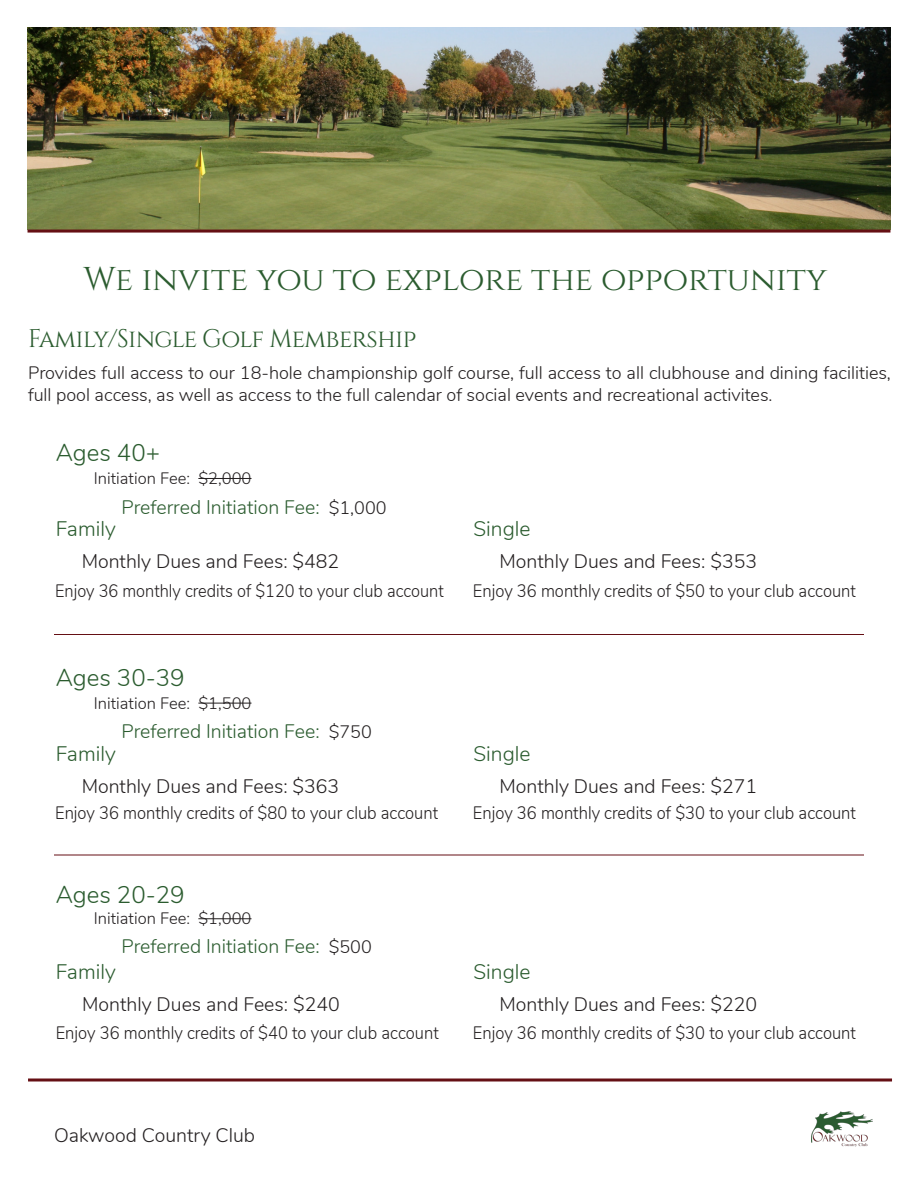
<style>
.page{position:relative;width:918px;height:1188px;background:#fff}
.page>*{position:absolute;margin:0;border:0;box-sizing:border-box;transform-origin:0 0}
.t1{font:33px "Cinzel";color:#2b5c2f}
.t2{font:25.5px "Cinzel";letter-spacing:-.02em;color:#2b5c2f;scale:.96 1}
.t3{font:300 24px "Nunito";color:#2b5c2f}
.t4{font:300 21px "Nunito";color:#2b5c2f}
.t5{font:300 19.5px "Nunito";color:#231f20}
.t6{font:300 19.5px "Nunito";color:#2b5c2f}
.t7{font:300 18px "Nunito";color:#231f20;scale:.92 1}
.t8{font:300 18px/21.6px "Nunito";color:#231f20}
.t9{font:300 18px "Nunito";color:#231f20;scale:.91 1}
.t10{font:300 16.5px "Nunito";color:#231f20}
.s1{font-size:18px;color:#231f20}
</style>
<div class="page">
<svg style="left:28px;top:1078px;width:864px;height:4px;background:#8b4a4e"></svg>
<img style="left:811px;top:1111px;width:62px;height:36px">
<img style="left:28px;top:27px;width:862px;height:203px">
<hr style="left:28px;top:230px;width:862px;height:3px;background:#650f14">
<hr style="left:198px;top:478px;width:54px;height:1px;background:#231f20">
<hr style="left:198px;top:703px;width:54px;height:1px;background:#231f20">
<hr style="left:198px;top:918px;width:54px;height:1px;background:#231f20">
<hr style="left:54px;top:634px;width:810px;height:1px;background:#650f14">
<hr style="left:54px;top:855px;width:810px;height:1px;background:#650f14">
<p class="t1" style="left:84px;top:259px;width:745px">We invite you to explore the opportunity</p>
<p class="t2" style="left:28px;top:324px;width:406px">Family/Single Golf Membership</p>
<p class="t8" style="left:28px;top:361px;width:864px">Provides full access to our 18-hole championship golf course, full access to all clubhouse and dining facilities, full pool access, as well as access to the full calendar of social events and recreational activites.</p>
<p class="t3" style="left:56px;top:435px;width:106px">Ages 40+</p>
<p class="t10" style="left:94px;top:466px;width:159px">Initiation Fee: $2,000</p>
<p class="t6" style="left:122px;top:493px;width:267px">Preferred Initiation Fee: <span class="s1">$1,000</span></p>
<p class="t4" style="left:56px;top:513px;width:62px">Family</p>
<p class="t4" style="left:473px;top:513px;width:59px">Single</p>
<p class="t5" style="left:82px;top:547px;width:259px">Monthly Dues and Fees: $482</p>
<p class="t5" style="left:500px;top:547px;width:259px">Monthly Dues and Fees: $353</p>
<p class="t9" style="left:55px;top:577px;width:429px">Enjoy 36 monthly credits of $120 to your club account</p>
<p class="t7" style="left:473px;top:577px;width:418px">Enjoy 36 monthly credits of $50 to your club account</p>
<p class="t3" style="left:56px;top:661px;width:130px">Ages 30-39</p>
<p class="t6" style="left:122px;top:717px;width:252px">Preferred Initiation Fee: <span class="s1">$750</span></p>
<p class="t10" style="left:94px;top:691px;width:159px">Initiation Fee: $1,500</p>
<p class="t4" style="left:56px;top:739px;width:62px">Family</p>
<p class="t4" style="left:473px;top:739px;width:59px">Single</p>
<p class="t5" style="left:82px;top:772px;width:259px">Monthly Dues and Fees: $363</p>
<p class="t7" style="left:55px;top:800px;width:418px">Enjoy 36 monthly credits of $80 to your club account</p>
<p class="t3" style="left:56px;top:877px;width:130px">Ages 20-29</p>
<p class="t6" style="left:122px;top:931px;width:252px">Preferred Initiation Fee: <span class="s1">$500</span></p>
<p class="t10" style="left:94px;top:906px;width:159px">Initiation Fee: $1,000</p>
<p class="t5" style="left:500px;top:772px;width:259px">Monthly Dues and Fees: $271</p>
<p class="t7" style="left:473px;top:800px;width:418px">Enjoy 36 monthly credits of $30 to your club account</p>
<p class="t4" style="left:56px;top:956px;width:62px">Family</p>
<p class="t4" style="left:473px;top:956px;width:59px">Single</p>
<p class="t5" style="left:82px;top:990px;width:259px">Monthly Dues and Fees: $240</p>
<p class="t7" style="left:56px;top:1019px;width:418px">Enjoy 36 monthly credits of $40 to your club account</p>
<p class="t5" style="left:54px;top:1121px;width:203px">Oakwood Country Club</p>
<p class="t5" style="left:500px;top:990px;width:259px">Monthly Dues and Fees: $220</p>
<p class="t7" style="left:473px;top:1019px;width:418px">Enjoy 36 monthly credits of $30 to your club account</p>
</div>
